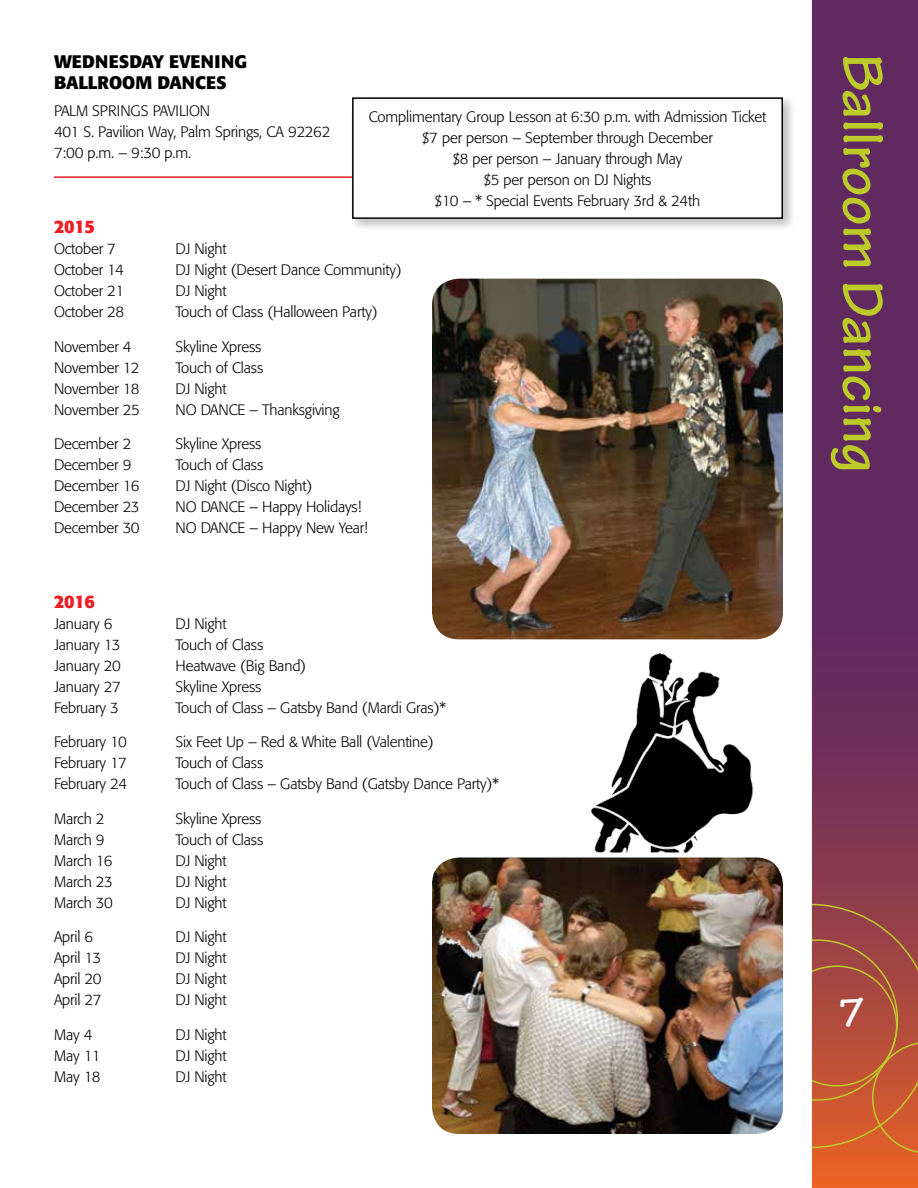
<style>
.page{position:relative;width:918px;height:1188px;background:#fff}
.page>*{position:absolute;margin:0;border:0;box-sizing:border-box;transform-origin:0 0}
.t1{font:700 60px "Tekton Pro";color:#bdcb2a}
.t2{font:700 42px "Tekton Pro";color:#fff}
.t3{font:700 18px "Formata";letter-spacing:.01em;color:#000}
.t4{font:700 18px "Formata";letter-spacing:-.01em;color:#000}
.t5{font:700 18px "Formata";letter-spacing:-.01em;color:#ed1d24}
.t6{font:300 15px/21px "Formata";letter-spacing:-.01em;color:#000}
</style>
<div class="page">
<div style="left:811px;top:0;width:107px;height:1188px;background:#602a60"></div>
<svg style="left:812px;top:721px;width:106px;height:467px"></svg>
<svg style="left:812px;top:903px;width:106px;height:252px;background:#b5533a"></svg>
<hr style="left:809px;top:0;width:3px;height:1188px;background:#fff">
<div style="left:349px;top:95px;width:447px;height:137px;background:#000;opacity:.25"></div>
<div style="left:353px;top:98px;width:429px;height:120px;background:#fff"></div>
<div style="left:352px;top:97px;width:431px;height:122px;border:2px solid #000"></div>
<img style="left:592px;top:653px;width:162px;height:200px">
<img style="left:432px;top:279px;width:351px;height:360px">
<img style="left:432px;top:858px;width:351px;height:276px">
<hr style="left:54px;top:176px;width:298px;height:2px;background:#ed1d24">
<p class="t3" style="left:54px;top:51px;width:195px">WEDNESDAY EVENING</p>
<h1 class="t1" style="left:898px;top:54px;width:420px;rotate:90deg">Ballroom Dancing</h1>
<p class="t4" style="left:54px;top:72px;width:174px">BALLROOM DANCES</p>
<p class="t6" style="left:54px;top:100px;width:278px">PALM SPRINGS PAVILION<br>401 S. Pavilion Way, Palm Springs, CA 92262<br>7:00 p.m. – 9:30 p.m.</p>
<p class="t6" style="left:369px;top:106px;width:399px;text-align:center">Complimentary Group Lesson at 6:30 p.m. with Admission Ticket $7 per person – September through December<br>$8 per person – January through May<br>$5 per person on DJ Nights<br>$10 – * Special Events February 3rd &amp; 24th</p>
<p class="t5" style="left:54px;top:216px;width:43px">2015</p>
<p class="t6" style="left:54px;top:239px;width:63px">October 7</p>
<p class="t6" style="left:176px;top:239px;width:53px">DJ Night</p>
<p class="t6" style="left:54px;top:260px;width:71px">October 14</p>
<p class="t6" style="left:176px;top:260px;width:228px">DJ Night (Desert Dance Community)</p>
<p class="t6" style="left:54px;top:281px;width:72px">October 21</p>
<p class="t6" style="left:176px;top:281px;width:53px">DJ Night</p>
<p class="t6" style="left:54px;top:302px;width:72px">October 28</p>
<p class="t6" style="left:176px;top:302px;width:204px">Touch of Class (Halloween Party)</p>
<p class="t6" style="left:54px;top:336px;width:79px">November 4</p>
<p class="t6" style="left:176px;top:336px;width:87px">Skyline Xpress</p>
<p class="t6" style="left:54px;top:357px;width:87px">November 12</p>
<p class="t6" style="left:176px;top:357px;width:89px">Touch of Class</p>
<p class="t6" style="left:54px;top:378px;width:87px">November 18</p>
<p class="t6" style="left:176px;top:378px;width:53px">DJ Night</p>
<p class="t6" style="left:54px;top:399px;width:88px">November 25</p>
<p class="t6" style="left:176px;top:399px;width:166px">NO DANCE – Thanksgiving</p>
<p class="t6" style="left:54px;top:434px;width:79px">December 2</p>
<p class="t6" style="left:176px;top:434px;width:87px">Skyline Xpress</p>
<p class="t6" style="left:54px;top:455px;width:79px">December 9</p>
<p class="t6" style="left:176px;top:455px;width:89px">Touch of Class</p>
<p class="t6" style="left:54px;top:476px;width:87px">December 16</p>
<p class="t6" style="left:176px;top:476px;width:138px">DJ Night (Disco Night)</p>
<p class="t6" style="left:54px;top:497px;width:87px">December 23</p>
<p class="t6" style="left:176px;top:497px;width:188px">NO DANCE – Happy Holidays!</p>
<p class="t6" style="left:54px;top:518px;width:87px">December 30</p>
<p class="t6" style="left:176px;top:518px;width:194px">NO DANCE – Happy New Year!</p>
<p class="t5" style="left:54px;top:590px;width:43px">2016</p>
<p class="t6" style="left:54px;top:613px;width:60px">January 6</p>
<p class="t6" style="left:176px;top:613px;width:53px">DJ Night</p>
<p class="t6" style="left:54px;top:634px;width:68px">January 13</p>
<p class="t6" style="left:176px;top:634px;width:89px">Touch of Class</p>
<p class="t6" style="left:54px;top:655px;width:68px">January 20</p>
<p class="t6" style="left:176px;top:655px;width:132px">Heatwave (Big Band)</p>
<p class="t6" style="left:54px;top:676px;width:68px">January 27</p>
<p class="t6" style="left:176px;top:676px;width:87px">Skyline Xpress</p>
<p class="t6" style="left:54px;top:697px;width:66px">February 3</p>
<p class="t6" style="left:176px;top:697px;width:272px">Touch of Class – Gatsby Band (Mardi Gras)*</p>
<p class="t6" style="left:54px;top:732px;width:74px">February 10</p>
<p class="t6" style="left:176px;top:732px;width:260px">Six Feet Up – Red &amp; White Ball (Valentine)</p>
<p class="t6" style="left:54px;top:753px;width:74px">February 17</p>
<p class="t6" style="left:176px;top:753px;width:89px">Touch of Class</p>
<p class="t6" style="left:54px;top:774px;width:75px">February 24</p>
<p class="t6" style="left:176px;top:774px;width:325px">Touch of Class – Gatsby Band (Gatsby Dance Party)*</p>
<p class="t6" style="left:54px;top:808px;width:52px">March 2</p>
<p class="t6" style="left:176px;top:808px;width:87px">Skyline Xpress</p>
<p class="t6" style="left:54px;top:829px;width:52px">March 9</p>
<p class="t6" style="left:176px;top:829px;width:89px">Touch of Class</p>
<p class="t6" style="left:54px;top:850px;width:60px">March 16</p>
<p class="t6" style="left:176px;top:850px;width:53px">DJ Night</p>
<p class="t6" style="left:54px;top:871px;width:60px">March 23</p>
<p class="t6" style="left:176px;top:871px;width:53px">DJ Night</p>
<p class="t6" style="left:54px;top:892px;width:60px">March 30</p>
<p class="t6" style="left:176px;top:892px;width:53px">DJ Night</p>
<p class="t6" style="left:54px;top:927px;width:41px">April 6</p>
<p class="t6" style="left:176px;top:927px;width:53px">DJ Night</p>
<p class="t6" style="left:54px;top:948px;width:49px">April 13</p>
<p class="t6" style="left:176px;top:948px;width:53px">DJ Night</p>
<p class="t6" style="left:54px;top:969px;width:49px">April 20</p>
<p class="t6" style="left:176px;top:969px;width:53px">DJ Night</p>
<p class="t6" style="left:54px;top:990px;width:49px">April 27</p>
<p class="t6" style="left:176px;top:990px;width:53px">DJ Night</p>
<p class="t6" style="left:54px;top:1024px;width:40px">May 4</p>
<p class="t6" style="left:176px;top:1024px;width:53px">DJ Night</p>
<p class="t6" style="left:54px;top:1045px;width:48px">May 11</p>
<p class="t6" style="left:176px;top:1045px;width:53px">DJ Night</p>
<p class="t6" style="left:54px;top:1066px;width:48px">May 18</p>
<p class="t6" style="left:176px;top:1066px;width:53px">DJ Night</p>
<h2 class="t2" style="left:837px;top:988px;width:29px">7</h2>
</div>
